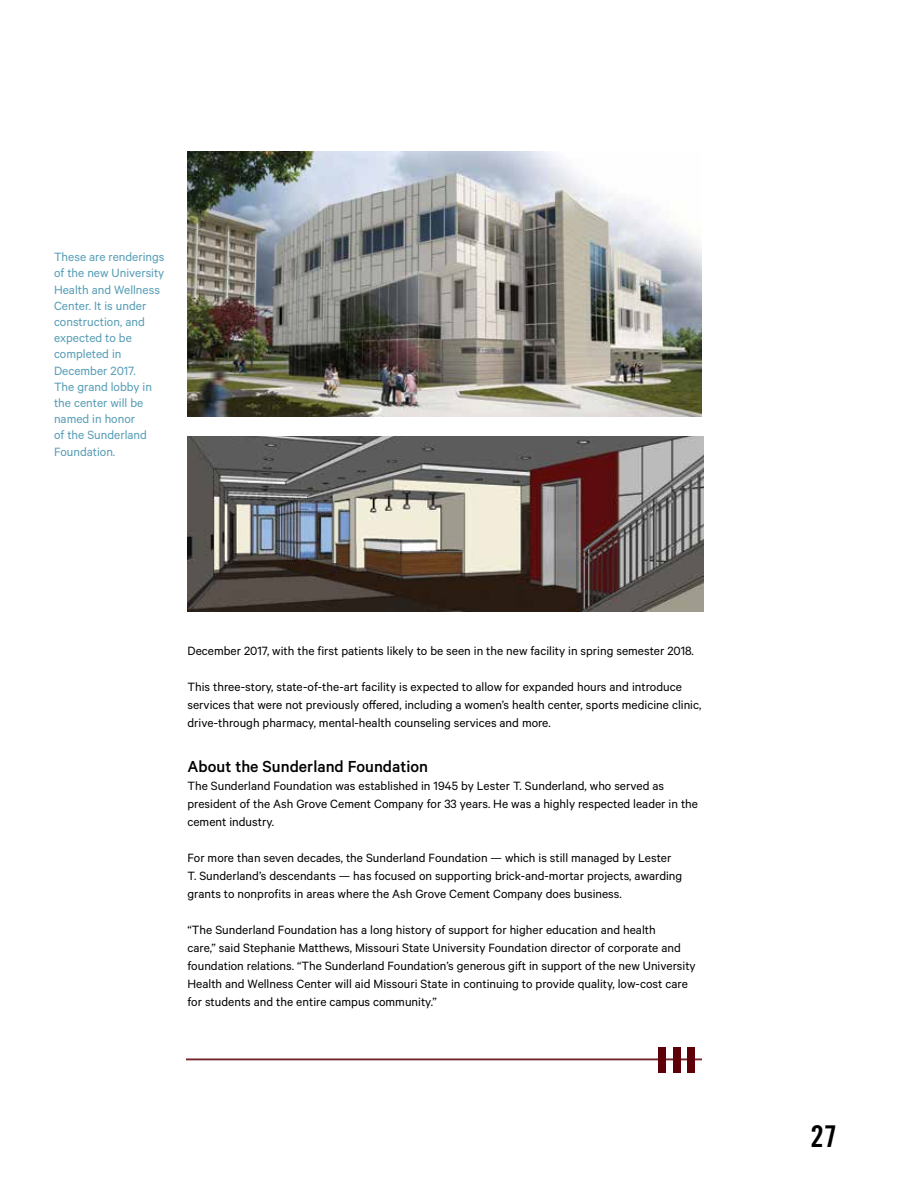
<style>
.page{position:relative;width:918px;height:1188px;background:#fff}
.page>*{position:absolute;margin:0;border:0;box-sizing:border-box;transform-origin:0 0}
.t1{font:30px "Trade Gothic LT Pro Bd Cn 20";color:#000}
.t2{font:500 18px "Calibre";color:#000}
.t3{font:13.5px/18px "Calibre";color:#000}
.t4{font:13.5px/16.2px "Calibre";color:#559cb5}
</style>
<div class="page">
<hr style="left:186px;top:1059px;width:516px;height:1px;background:#5e0009">
<hr style="left:186px;top:1060px;width:516px;height:1px;background:#5e0009">
<div style="left:659px;top:1047px;width:7px;height:25px;background:#5e0009"></div>
<div style="left:673px;top:1047px;width:8px;height:25px;background:#5e0009"></div>
<div style="left:688px;top:1047px;width:7px;height:25px;background:#5e0009"></div>
<img style="left:188px;top:437px;width:516px;height:175px">
<img style="left:188px;top:152px;width:514px;height:265px">
<p class="t4" style="left:54px;top:248px;width:112px">These are renderings of the new University<br>Health and Wellness<br>Center. It is under construction, and expected to be completed in<br>December 2017.<br>The grand lobby in the center will be named in honor<br>of the Sunderland<br>Foundation.</p>
<p class="t3" style="left:188px;top:641px;width:508px">December 2017, with the first patients likely to be seen in the new facility in spring semester 2018.</p>
<p class="t3" style="left:188px;top:677px;width:515px">This three-story, state-of-the-art facility is expected to allow for expanded hours and introduce services that were not previously offered, including a women’s health center, sports medicine clinic, drive-through pharmacy, mental-health counseling services and more.</p>
<h2 class="t2" style="left:188px;top:756px;width:242px">About the Sunderland Foundation</h2>
<p class="t3" style="left:188px;top:776px;width:512px">The Sunderland Foundation was established in 1945 by Lester T. Sunderland, who served as president of the Ash Grove Cement Company for 33 years. He was a highly respected leader in the cement industry.</p>
<p class="t3" style="left:188px;top:848px;width:496px">For more than seven decades, the Sunderland Foundation — which is still managed by Lester<br>T. Sunderland’s descendants — has focused on supporting brick-and-mortar projects, awarding grants to nonprofits in areas where the Ash Grove Cement Company does business.</p>
<p class="t3" style="left:188px;top:920px;width:510px">“The Sunderland Foundation has a long history of support for higher education and health<br>care,” said Stephanie Matthews, Missouri State University Foundation director of corporate and foundation relations. “The Sunderland Foundation’s generous gift in support of the new University Health and Wellness Center will aid Missouri State in continuing to provide quality, low-cost care for students and the entire campus community.”</p>
<h1 class="t1" style="left:810px;top:1118px;width:28px">27</h1>
</div>
